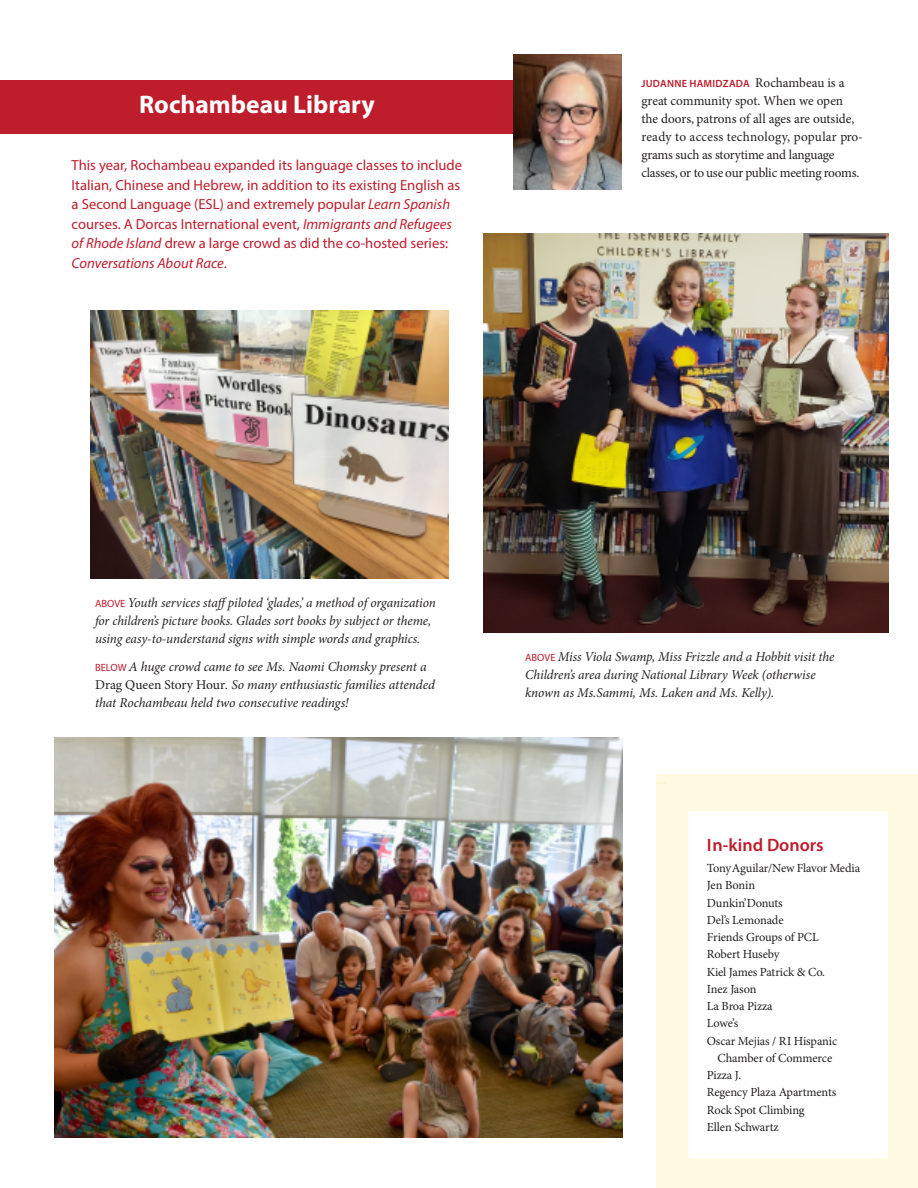
<style>
.page{position:relative;width:918px;height:1188px;background:#fff}
.page>*{position:absolute;margin:0;border:0;box-sizing:border-box;transform-origin:0 0}
.t1{font:700 25.5px "Myriad Pro";color:#fff}
.t2{font:600 18px "Myriad Pro";color:#be1d2c}
.t3{font:18px "Myriad Pro";color:#fdf3c4}
.t4{font:14.7px/19.5px "Myriad Pro";color:#be1d2c}
.t5{font:italic 13.5px/18px "Minion Pro";letter-spacing:-.01em;color:#231f20}
.t6{font:13.5px/18px "Minion Pro";letter-spacing:-.01em;color:#231f20}
.t7{font:12.3px "Minion Pro";letter-spacing:-.01em;color:#231f20}
.t8{font:600 10.5px "Myriad Pro";letter-spacing:.02em;color:#be1d2c}
.s1{font-style:italic}
.s2{font-family:"Minion Pro";font-weight:400;font-size:13.5px;color:#231f20}
.s3{font-family:"Myriad Pro";font-style:normal;font-size:10.5px;color:#be1d2c}
.s4{font-style:normal}
</style>
<div class="page">
<div style="left:656px;top:775px;width:262px;height:413px;background:#fef9e1"></div>
<div style="left:0;top:80px;width:513px;height:54px;background:#be1d2c"></div>
<img style="left:484px;top:233px;width:404px;height:400px">
<img style="left:54px;top:738px;width:569px;height:399px">
<img style="left:91px;top:311px;width:358px;height:268px">
<div style="left:688px;top:811px;width:200px;height:347px;background:#fff"></div>
<img style="left:513px;top:54px;width:108px;height:135px">
<h1 class="t1" style="left:139px;top:95px;width:237px">Rochambeau Library</h1>
<p class="t4" style="left:72px;top:157px;width:392px">This year, Rochambeau expanded its language classes to include Italian, Chinese and Hebrew, in addition to its existing English as a Second Language (ESL) and extremely popular <span class="s1">Learn Spanish </span>courses. A Dorcas International event, <span class="s1">Immigrants and Refugees of Rhode Island</span> drew a large crowd as did the co-hosted series:<br><span class="s1">Conversations About Race</span>.</p>
<p class="t8" style="left:641px;top:79px;width:205px">JUDANNE HAMIDZADA <span class="s2">Rochambeau is a</span></p>
<p class="t6" style="left:641px;top:93px;width:223px">great community spot. When we open the doors, patrons of all ages are outside, ready to access technology, popular pro&shy;grams such as storytime and language classes, or to use our public meeting rooms.</p>
<p class="t5" style="left:95px;top:594px;width:342px"><span class="s3">ABOVE</span> Youth services staffpiloted ‘glades,’ a method of organization for children’s picture books. Glades sort books by subject or theme, using easy-to-understand signs with simple words and graphics.</p>
<p class="t5" style="left:95px;top:659px;width:341px"><span class="s3">BELOW</span> A huge crowd came to see Ms. Naomi Chomsky present a<br><span class="s4">Drag Queen Story Hour</span>. So many enthusiastic families attended that Rochambeau held two consecutive readings!</p>
<p class="t5" style="left:525px;top:649px;width:311px"><span class="s3">ABOVE</span> Miss Viola Swamp, Miss Frizzle and a Hobbit visit the<br>Children’s area during National Library Week (otherwise known as Ms.Sammi, Ms. Laken and Ms. Kelly).</p>
<h2 class="t3" style="left:656px;top:775px;width:13px">--</h2>
<h2 class="t2" style="left:707px;top:838px;width:118px">In-kind Donors</h2>
<p class="t7" style="left:707px;top:863px;width:155px">TonyAguilar/New Flavor Media</p>
<p class="t7" style="left:707px;top:881px;width:50px">Jen Bonin</p>
<p class="t7" style="left:707px;top:898px;width:77px">Dunkin’Donuts</p>
<p class="t7" style="left:707px;top:915px;width:78px">Del’s Lemonade</p>
<p class="t7" style="left:707px;top:932px;width:113px">Friends Groups of PCL</p>
<p class="t7" style="left:707px;top:950px;width:74px">Robert Huseby</p>
<p class="t7" style="left:707px;top:967px;width:120px">Kiel James Patrick &amp; Co.</p>
<p class="t7" style="left:707px;top:984px;width:51px">Inez Jason</p>
<p class="t7" style="left:707px;top:1001px;width:67px">La Broa Pizza</p>
<p class="t7" style="left:707px;top:1019px;width:33px">Lowe’s</p>
<p class="t7" style="left:707px;top:1036px;width:132px">Oscar Mejias / RI Hispanic</p>
<p class="t7" style="left:718px;top:1053px;width:116px">Chamber of Commerce</p>
<p class="t7" style="left:707px;top:1070px;width:36px">Pizza J.</p>
<p class="t7" style="left:707px;top:1088px;width:131px">Regency Plaza Apartments</p>
<p class="t7" style="left:707px;top:1105px;width:99px">Rock Spot Climbing</p>
<p class="t7" style="left:707px;top:1122px;width:73px">Ellen Schwartz</p>
</div>
